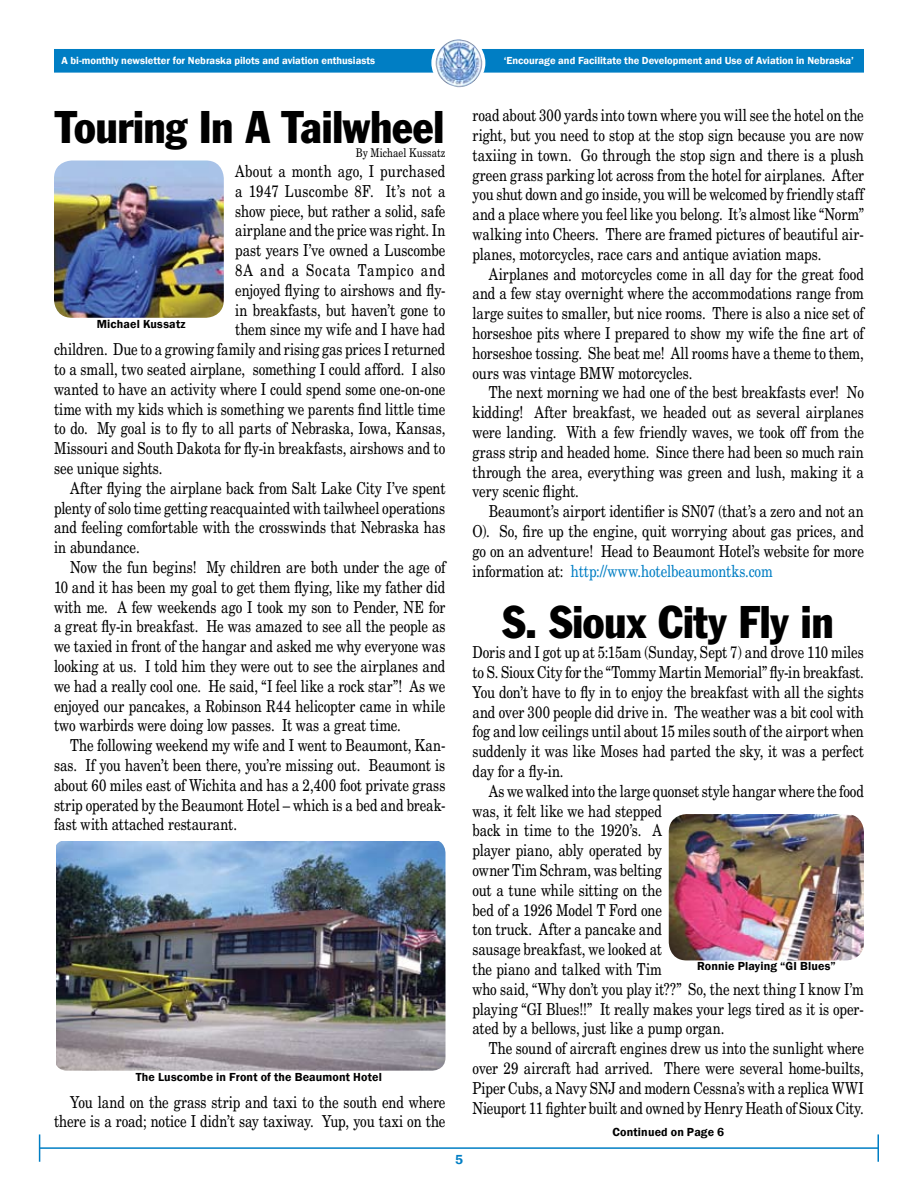
<style>
.page{position:relative;width:918px;height:1188px;background:#fff}
.page>*{position:absolute;margin:0;border:0;box-sizing:border-box;transform-origin:0 0}
.t1{font:condensed 45px "Franklin Gothic";letter-spacing:-.01em;color:#000}
.t2{font:16.5px/19.8px "New Century Schlbk";color:#000;text-align:justify;scale:.8 1}
.t3{font:16.5px "New Century Schlbk";letter-spacing:.02em;color:#000;scale:.8 1}
.t4{font:16.5px "New Century Schlbk";letter-spacing:.065em;color:#000;scale:.8 1}
.t5{font:600 12px "Franklin Gothic";letter-spacing:.015em;color:#000}
.t6{font:12px "New Century Schlbk";letter-spacing:.01em;color:#000;scale:.8 1}
.t7{font:600 10.5px "Franklin Gothic";color:#fff}
.s1{color:#007ec4}
</style>
<div class="page">
<hr style="left:40px;top:1147px;width:838px;height:2px;background:#007ec4">
<svg style="left:39px;top:1134px;width:1px;height:28px"></svg>
<hr style="left:877px;top:1134px;width:2px;height:28px;background:#007ec4">
<div style="left:55px;top:50px;width:808px;height:22px;background:#007ec4"></div>
<div style="left:54px;top:49px;width:810px;height:24px;border:2px solid #007ec4"></div>
<div style="left:431px;top:36px;width:54px;height:54px;border:2px solid #fff;border-radius:50%"></div>
<img style="left:436px;top:39px;width:46px;height:48px">
<img style="left:54px;top:160px;width:170px;height:158px;border-radius:18px">
<img style="left:57px;top:841px;width:389px;height:230px">
<img style="left:669px;top:814px;width:195px;height:146px;border-radius:18px">
<p class="t7" style="left:62px;top:54px;width:315px">A bi-monthly newsletter for Nebraska pilots and aviation enthusiasts</p>
<p class="t7" style="left:504px;top:54px;width:352px">‘Encourage and Facilitate the Development and Use of Aviation in Nebraska’</p>
<h1 class="t1" style="left:55px;top:99px;width:391px">Touring In A Tailwheel</h1>
<p class="t6" style="left:356px;top:146px;width:114px">By Michael Kussatz</p>
<p class="t3" style="left:235px;top:161px;width:264px">About a month ago, I purchased</p>
<p class="t3" style="left:235px;top:181px;width:264px">a 1947 Luscombe 8F. It’s not a</p>
<p class="t2" style="left:235px;top:201px;width:264px">show piece, but rather a solid, safe</p>
<p class="t2" style="left:235px;top:221px;width:264px">airplane and the price was right. In</p>
<p class="t2" style="left:235px;top:240px;width:264px">past years I’ve owned a Luscombe</p>
<p class="t4" style="left:235px;top:260px;width:264px">8A and a Socata Tampico and</p>
<p class="t2" style="left:235px;top:280px;width:264px">enjoyed flying to airshows and fly-</p>
<p class="t2" style="left:235px;top:300px;width:264px">in breakfasts, but haven’t gone to</p>
<p class="t2" style="left:235px;top:320px;width:264px">them since my wife and I have had</p>
<p class="t2" style="left:54px;top:339px;width:491px">children. Due to a growing family and rising gas prices I returned</p>
<p class="t2" style="left:54px;top:359px;width:491px">to a small, two seated airplane, something I could afford. I also</p>
<p class="t2" style="left:54px;top:379px;width:491px">wanted to have an activity where I could spend some one-on-one</p>
<p class="t2" style="left:54px;top:399px;width:491px">time with my kids which is something we parents find little time</p>
<p class="t2" style="left:54px;top:419px;width:491px">to do. My goal is to fly to all parts of Nebraska, Iowa, Kansas,</p>
<p class="t2" style="left:54px;top:438px;width:491px">Missouri and South Dakota for fly-in breakfasts, airshows and to</p>
<p class="t2" style="left:54px;top:458px;width:137px">see unique sights.</p>
<p class="t2" style="left:70px;top:478px;width:471px">After flying the airplane back from Salt Lake City I’ve spent</p>
<p class="t2" style="left:54px;top:498px;width:491px">plenty of solo time getting reacquainted with tailwheel operations</p>
<p class="t2" style="left:54px;top:518px;width:491px">and feeling comfortable with the crosswinds that Nebraska has</p>
<p class="t2" style="left:54px;top:537px;width:109px">in abundance.</p>
<p class="t2" style="left:70px;top:557px;width:471px">Now the fun begins! My children are both under the age of</p>
<p class="t2" style="left:54px;top:577px;width:491px">10 and it has been my goal to get them flying, like my father did</p>
<p class="t2" style="left:54px;top:597px;width:491px">with me. A few weekends ago I took my son to Pender, NE for</p>
<p class="t2" style="left:54px;top:617px;width:491px">a great fly-in breakfast. He was amazed to see all the people as</p>
<p class="t2" style="left:54px;top:636px;width:491px">we taxied in front of the hangar and asked me why everyone was</p>
<p class="t2" style="left:54px;top:656px;width:491px">looking at us. I told him they were out to see the airplanes and</p>
<p class="t2" style="left:54px;top:676px;width:491px">we had a really cool one. He said, “I feel like a rock star”! As we</p>
<p class="t2" style="left:54px;top:696px;width:491px">enjoyed our pancakes, a Robinson R44 helicopter came in while</p>
<p class="t2" style="left:54px;top:716px;width:435px">two warbirds were doing low passes. It was a great time.</p>
<p class="t2" style="left:70px;top:735px;width:471px">The following weekend my wife and I went to Beaumont, Kan-</p>
<p class="t2" style="left:54px;top:755px;width:491px">sas. If you haven’t been there, you’re missing out. Beaumont is</p>
<p class="t2" style="left:54px;top:775px;width:491px">about 60 miles east of Wichita and has a 2,400 foot private grass</p>
<p class="t2" style="left:54px;top:795px;width:491px">strip operated by the Beaumont Hotel – which is a bed and break-</p>
<p class="t2" style="left:54px;top:815px;width:230px">fast with attached restaurant.</p>
<p class="t5" style="left:97px;top:317px;width:91px">Michael Kussatz</p>
<p class="t5" style="left:136px;top:1070px;width:248px">The Luscombe in Front of the Beaumont Hotel</p>
<p class="t2" style="left:54px;top:1092px;width:491px;text-align:right">You land on the grass strip and taxi to the south end where there is a road; notice I didn’t say taxiway. Yup, you taxi on the</p>
<p class="t2" style="left:472px;top:105px;width:491px">road about 300 yards into town where you will see the hotel on the right, but you need to stop at the stop sign because you are now taxiing in town. Go through the stop sign and there is a plush green grass parking lot across from the hotel for airplanes. After you shut down and go inside, you will be welcomed by friendly staff and a place where you feel like you belong. It’s almost like “Norm” walking into Cheers. There are framed pictures of beautiful air&shy;planes, motorcycles, race cars and antique aviation maps.</p>
<p class="t2" style="left:472px;top:264px;width:491px;text-indent:16px">Airplanes and motorcycles come in all day for the great food and a few stay overnight where the accommodations range from large suites to smaller, but nice rooms. There is also a nice set of horseshoe pits where I prepared to show my wife the fine art of horseshoe tossing. She beat me! All rooms have a theme to them, ours was vintage BMW motorcycles.</p>
<p class="t2" style="left:472px;top:383px;width:491px;text-indent:16px">The next morning we had one of the best breakfasts ever! No kidding! After breakfast, we headed out as several airplanes were landing. With a few friendly waves, we took off from the grass strip and headed home. Since there had been so much rain through the area, everything was green and lush, making it a very scenic flight.</p>
<p class="t2" style="left:472px;top:501px;width:491px;text-indent:16px">Beaumont’s airport identifier is SN07 (that’s a zero and not an O). So, fire up the engine, quit worrying about gas prices, and go on an adventure! Head to Beaumont Hotel’s website for more information at: <span class="s1">http://www.hotelbeaumontks.com</span></p>
<h1 class="t1" style="left:503px;top:595px;width:333px">S. Sioux City Fly in</h1>
<p class="t2" style="left:472px;top:642px;width:491px">Doris and I got up at 5:15am (Sunday, Sept 7) and drove 110 miles to S. Sioux City for the “Tommy Martin Memorial” fly-in breakfast.<br>You don’t have to fly in to enjoy the breakfast with all the sights and over 300 people did drive in. The weather was a bit cool with fog and low ceilings until about 15 miles south of the airport when suddenly it was like Moses had parted the sky, it was a perfect day for a fly-in.</p>
<p class="t2" style="left:472px;top:781px;width:491px;text-align:left;text-indent:16px">As we walked into the large quonset style hangar where the food was, it felt like we had stepped<br>back in time to the 1920’s. A<br>player piano, ably operated by<br>owner Tim Schram, was belting<br>out a tune while sitting on the<br>bed of a 1926 Model T Ford one<br>ton truck. After a pancake and<br>sausage breakfast, we looked at<br>the piano and talked with Tim<br>who said, “Why don’t you play it??” So, the next thing I know I’m playing “GI Blues!!” It really makes your legs tired as it is oper&shy;ated by a bellows, just like a pump organ.</p>
<p class="t2" style="left:472px;top:1038px;width:491px;text-indent:16px">The sound of aircraft engines drew us into the sunlight where over 29 aircraft had arrived. There were several home-builts, Piper Cubs, a Navy SNJ and modern Cessna’s with a replica WWI Nieuport 11 fighter built and owned by Henry Heath of Sioux City.</p>
<p class="t5" style="left:697px;top:959px;width:140px">Ronnie Playing “GI Blues”</p>
<p class="t5" style="left:612px;top:1124px;width:113px">Continued on Page 6</p>
</div>
